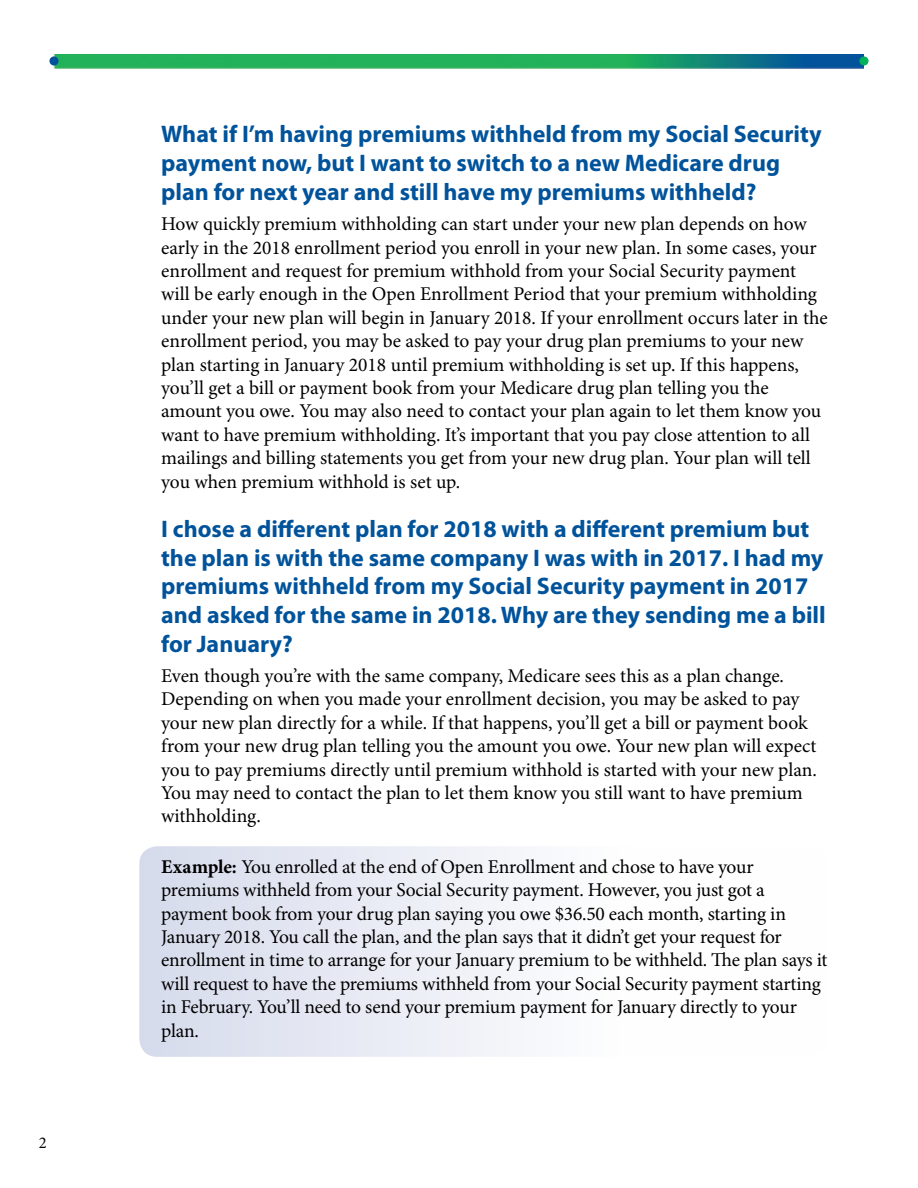
<style>
.page{position:relative;width:918px;height:1188px;background:#fff}
.page>*{position:absolute;margin:0;border:0;box-sizing:border-box;transform-origin:0 0}
.Fact_Sheet_Subheader{font:700 24px/28.8px "Myriad Pro";color:#00539b}
.Fact_Sheet_Text{font:19.5px/23.4px "Minion Pro";letter-spacing:-.01em;color:#000}
.Fact_Sheet_Text_Last{font:19.5px/23.4px "Minion Pro";color:#000}
.t1{font:16.5px "Minion Pro";color:#000}
.s1{font-weight:700}
</style>
<div class="page">
<img style="left:53px;top:54px;width:811px;height:14px">
<svg style="left:49px;top:56px;width:10px;height:10px"></svg>
<svg style="left:859px;top:56px;width:10px;height:10px"></svg>
<div style="left:139px;top:846px;width:689px;height:211px;background:linear-gradient(to right,#d9deed,#fff);border-radius:18px"></div>
<p class="t1" style="left:39px;top:1133px;width:9px">2</p>
<h2 class="Fact_Sheet_Subheader" style="left:161px;top:120px;width:662px">What if I’m having premiums withheld from my Social Security payment now, but I want to switch to a new Medicare drug plan for next year and still have my premiums withheld?</h2>
<p class="Fact_Sheet_Text_Last" style="left:161px;top:213px;width:668px">How quickly premium withholding can start under your new plan depends on how early in the 2018 enrollment period you enroll in your new plan. In some cases, your enrollment and request for premium withhold from your Social Security payment will be early enough in the Open Enrollment Period that your premium withholding under your new plan will begin in January 2018. If your enrollment occurs later in the enrollment period, you may be asked to pay your drug plan premiums to your new plan starting in January 2018 until premium withholding is set up. If this happens, you’ll get a bill or payment book from your Medicare drug plan telling you the amount you owe. You may also need to contact your plan again to let them know you want to have premium withholding. It’s important that you pay close attention to all mailings and billing statements you get from your new drug plan. Your plan will tell you when premium withhold is set up.</p>
<h1 class="Fact_Sheet_Subheader" style="left:161px;top:515px;width:666px">I chose a different plan for 2018 with a different premium but the plan is with the same company I was with in 2017. I had my premiums withheld from my Social Security payment in 2017 and asked for the same in 2018. Why are they sending me a bill for January?</h1>
<p class="Fact_Sheet_Text" style="left:161px;top:665px;width:657px">Even though you’re with the same company, Medicare sees this as a plan change.<br>Depending on when you made your enrollment decision, you may be asked to pay your new plan directly for a while. If that happens, you’ll get a bill or payment book from your new drug plan telling you the amount you owe. Your new plan will expect you to pay premiums directly until premium withhold is started with your new plan.<br>You may need to contact the plan to let them know you still want to have premium withholding.</p>
<p class="Fact_Sheet_Text" style="left:161px;top:856px;width:668px"><span class="s1">Example:</span> You enrolled at the end of Open Enrollment and chose to have your premiums withheld from your Social Security payment. However, you just got a payment book from your drug plan saying you owe $36.50 each month, starting in January 2018. You call the plan, and the plan says that it didn’t get your request for enrollment in time to arrange for your January premium to be withheld. The plan says it will request to have the premiums withheld from your Social Security payment starting in February. You’ll need to send your premium payment for January directly to your plan.</p>
</div>
